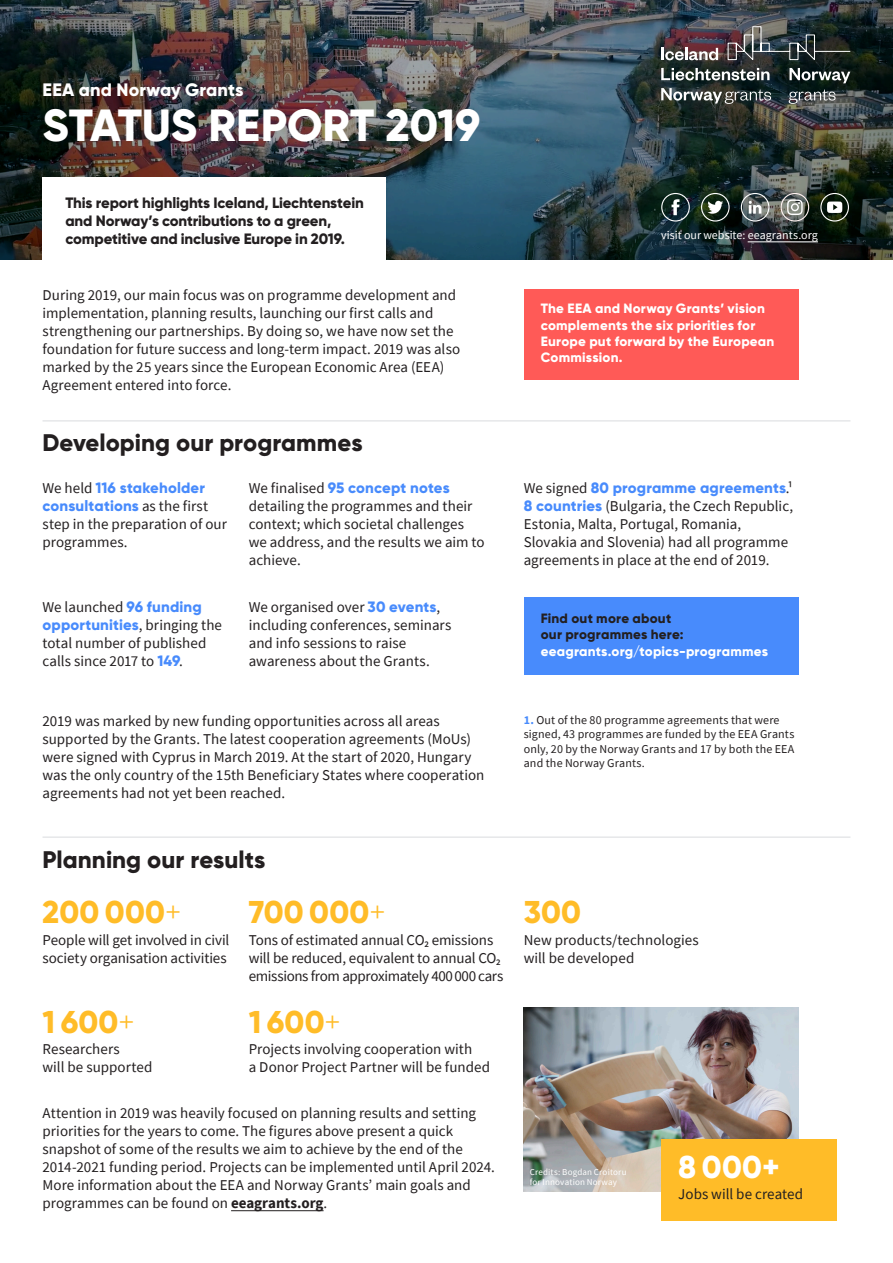
<style>
.page{position:relative;width:893px;height:1263px;background:#fff}
.page>*{position:absolute;margin:0;border:0;box-sizing:border-box;transform-origin:0 0}
.t1{font:800 45px "Gilroy";letter-spacing:-.005em;color:#fff}
.t2{font:800 31.5px "Gilroy";letter-spacing:.01em;color:#ffbc28}
.t3{font:800 31.5px "Gilroy";color:#fff}
.t4{font:800 24px "Gilroy";color:#231f20}
.t5{font:800 18px "Gilroy";letter-spacing:.005em;color:#fff}
.t6{font:15px/18px "Source Sans Pro";color:#231f20}
.t7{font:800 15px/18px "Gilroy";letter-spacing:-.01em;color:#231f20}
.t8{font:800 13.5px/16.2px "Gilroy";letter-spacing:.015em;color:#fff}
.t9{font:800 13.5px/16.2px "Gilroy";letter-spacing:.015em;color:#231f20}
.t10{font:12px/14.4px "Source Sans Pro";letter-spacing:.015em;color:#231f20}
.t11{font:12px "Source Sans Pro";color:#fff}
.t12{font:9px/10.8px "Source Sans Pro";letter-spacing:.02em;color:#fff}
.s1{font-family:"Gilroy";font-weight:800;color:#488bfc}
.s2{font-weight:300}
.s3{font-weight:700}
.s4{color:#fff}
.s5{font-weight:700;color:#488bfc}
</style>
<div class="page">
<img style="left:0;top:0;width:893px;height:259px">
<img style="left:524px;top:1007px;width:275px;height:184px">
<div style="left:524px;top:598px;width:275px;height:77px;background:#488bfc"></div>
<div style="left:524px;top:289px;width:275px;height:90px;background:#ff5a57"></div>
<div style="left:661px;top:1138px;width:176px;height:82px;background:#ffbc28"></div>
<div style="left:43px;top:178px;width:343px;height:90px;background:#fff"></div>
<hr style="left:231px;top:1210px;width:93px;height:1px;background:#231f20">
<hr style="left:43px;top:836px;width:807px;height:2px;background:#e6e7e9">
<hr style="left:43px;top:420px;width:807px;height:2px;background:#e6e7e9">
<svg style="left:727px;top:26px;width:123px;height:36px;background:#414647"></svg>
<svg style="left:661px;top:48px;width:57px;height:12px"></svg>
<svg style="left:661px;top:68px;width:108px;height:12px"></svg>
<svg style="left:661px;top:88px;width:110px;height:16px;background:#5e6463"></svg>
<svg style="left:789px;top:68px;width:61px;height:15px"></svg>
<svg style="left:789px;top:90px;width:46px;height:14px"></svg>
<div style="left:661px;top:193px;width:29px;height:29px;border:1px solid #fff;border-radius:50%"></div>
<svg style="left:672px;top:199px;width:7px;height:16px"></svg>
<div style="left:820px;top:193px;width:29px;height:29px;border:1px solid #fff;border-radius:50%"></div>
<svg style="left:827px;top:201px;width:15px;height:12px"></svg>
<div style="left:701px;top:193px;width:29px;height:29px;border:1px solid #fff;border-radius:50%"></div>
<svg style="left:707px;top:201px;width:16px;height:13px"></svg>
<div style="left:741px;top:193px;width:28px;height:29px;border:1px solid #fff;border-radius:50%"></div>
<svg style="left:749px;top:201px;width:12px;height:13px"></svg>
<div style="left:781px;top:193px;width:28px;height:29px;border:1px solid #fff2f1;border-radius:50%"></div>
<svg style="left:787px;top:199px;width:16px;height:16px"></svg>
<hr style="left:748px;top:242px;width:70px;height:1px;background:#fff">
<p class="t5" style="left:43px;top:78px;width:202px">EEA and Norway Grants</p>
<p class="t1" style="left:43px;top:97px;width:439px">STATUS REPORT 2019</p>
<p class="t7" style="left:65px;top:193px;width:300px">This report highlights Iceland, Liechtenstein and Norway’s contributions to a green, competitive and inclusive Europe in 2019.</p>
<p class="t6" style="left:43px;top:286px;width:419px">During 2019, our main focus was on programme development and implementation, planning results, launching our first calls and strengthening our partnerships. By doing so, we have now set the foundation for future success and long-term impact. 2019 was also marked by the 25 years since the European Economic Area (EEA)<br>Agreement entered into force.</p>
<p class="t4" style="left:43px;top:428px;width:322px">Developing our programmes</p>
<p class="t6" style="left:43px;top:479px;width:186px">We held <span class="s1">116 stakeholder consultations</span> as the first step in the preparation of our programmes.</p>
<p class="t6" style="left:249px;top:479px;width:237px">We finalised <span class="s1">95 concept notes </span>detailing the programmes and their context; which societal challenges we address, and the results we aim to achieve.</p>
<p class="t6" style="left:249px;top:598px;width:204px">We organised over <span class="s1">30 events</span>, including conferences, seminars and info sessions to raise awareness about the Grants.</p>
<p class="t6" style="left:43px;top:598px;width:181px">We launched <span class="s1">96 funding opportunities</span>, bringing the total number of published calls since 2017 to <span class="s1">149</span>.</p>
<p class="t6" style="left:43px;top:712px;width:443px">2019 was marked by new funding opportunities across all areas supported by the Grants. The latest cooperation agreements (MoUs) were signed with Cyprus in March 2019. At the start of 2020, Hungary was the only country of the 15th Beneficiary States where cooperation agreements had not yet been reached.</p>
<p class="t4" style="left:43px;top:844px;width:224px">Planning our results</p>
<p class="t2" style="left:43px;top:892px;width:141px">200 000<span class="s2">+</span></p>
<p class="t2" style="left:249px;top:892px;width:139px">700 000<span class="s2">+</span></p>
<p class="t6" style="left:43px;top:930px;width:188px">People will get involved in civil society organisation activities</p>
<p class="t6" style="left:249px;top:930px;width:256px">Tons of estimated annual CO<sub>2</sub> emissions will be reduced, equivalent to annual CO<sub>2 </sub>emissions from approximately 400 000 cars</p>
<p class="t2" style="left:43px;top:1002px;width:94px">1 600<span class="s2">+</span></p>
<p class="t2" style="left:249px;top:1002px;width:94px">1 600<span class="s2">+</span></p>
<p class="t6" style="left:43px;top:1040px;width:112px">Researchers<br>will be supported</p>
<p class="t6" style="left:249px;top:1040px;width:243px">Projects involving cooperation with<br>a Donor Project Partner will be funded</p>
<p class="t6" style="left:43px;top:1103px;width:454px">Attention in 2019 was heavily focused on planning results and setting priorities for the years to come. The figures above present a quick snapshot of some of the results we aim to achieve by the end of the 2014-2021 funding period. Projects can be implemented until April 2024.<br>More information about the EEA and Norway Grants’ main goals and programmes can be found on <span class="s3">eeagrants.org</span>.</p>
<p class="t11" style="left:661px;top:227px;width:158px">visit our website: eeagrants.org</p>
<p class="t8" style="left:541px;top:300px;width:235px">The EEA and Norway Grants’ vision complements the six priorities for<br>Europe put forward by the European<br>Commission.</p>
<p class="t6" style="left:524px;top:479px;width:271px">We signed <span class="s1">80 programme agreements</span>.¹<br><span class="s1">8 countries</span> (Bulgaria, the Czech Republic, Estonia, Malta, Portugal, Romania, Slovakia and Slovenia) had all programme agreements in place at the end of 2019.</p>
<p class="t9" style="left:541px;top:610px;width:229px">Find out more about<br>our programmes here: <span class="s4">eeagrants.org/topics-programmes</span></p>
<p class="t10" style="left:524px;top:713px;width:272px"><span class="s5">1.</span> Out of the 80 programme agreements that were signed, 43 programmes are funded by the EEA Grants only, 20 by the Norway Grants and 17 by both the EEA and the Norway Grants.</p>
<p class="t2" style="left:524px;top:892px;width:59px">300</p>
<p class="t6" style="left:524px;top:930px;width:176px">New products/technologies will be developed</p>
<p class="t12" style="left:530px;top:1166px;width:98px">Credits: Bogdan Croitoru for Innovation Norway</p>
<p class="t3" style="left:678px;top:1147px;width:103px">8 000+</p>
<p class="t6" style="left:678px;top:1184px;width:126px">Jobs will be created</p>
</div>
